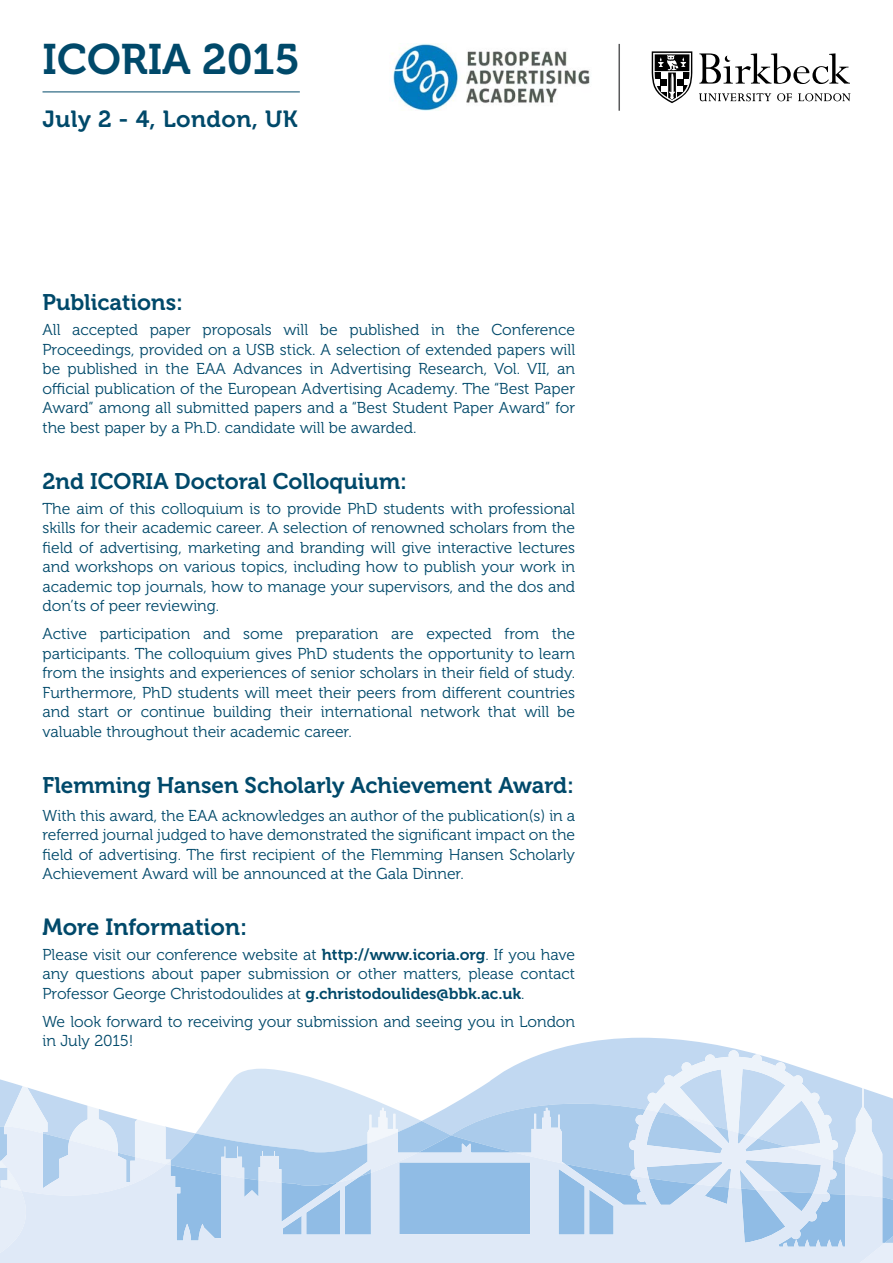
<style>
.page{position:relative;width:893px;height:1263px;background:#fff}
.page>*{position:absolute;margin:0;border:0;box-sizing:border-box;transform-origin:0 0}
.t1{font:42.6px "Museo 700";letter-spacing:-.005em;color:#00496a}
.t2{font:23.25px "Museo 700";letter-spacing:.02em;color:#00496a}
.t3{font:23.25px "Museo 700";color:#00496a}
.t4{font:22.5px "Museo 700";color:#00496a}
.t5{font:15.75px/19.5px "Museo 300";color:#00496a;text-align:justify}
.s1{font-family:"Museo 700"}
</style>
<div class="page">
<svg style="left:554px;top:1038px;width:339px;height:65px"></svg>
<svg style="left:885px;top:1243px;width:8px;height:20px"></svg>
<svg style="left:845px;top:1086px;width:37px;height:57px;background:#d0e1f4"></svg>
<svg style="left:0;top:1050px;width:838px;height:93px"></svg>
<svg style="left:0;top:1108px;width:398px;height:24px;fill:#d4e4f5"></svg>
<svg style="left:0;top:1132px;width:461px;height:11px;background:#cde0f3"></svg>
<svg style="left:0;top:1143px;width:885px;height:120px;background:#c7dbf1"></svg>
<hr style="left:43px;top:92px;width:257px;height:1px;background:#00496a">
<img style="left:392px;top:44px;width:198px;height:67px">
<svg style="left:699px;top:93px;width:72px;height:8px"></svg>
<svg style="left:777px;top:93px;width:15px;height:8px"></svg>
<svg style="left:798px;top:93px;width:52px;height:8px"></svg>
<svg style="left:699px;top:53px;width:151px;height:31px"></svg>
<svg style="left:652px;top:51px;width:40px;height:52px"></svg>
<hr style="left:618px;top:44px;width:2px;height:67px;background:#58595b">
<h1 class="t1" style="left:43px;top:36px;width:259px">ICORIA 2015</h1>
<h2 class="t2" style="left:43px;top:106px;width:256px">July 2 - 4, London, UK</h2>
<h3 class="t4" style="left:43px;top:290px;width:142px">Publications:</h3>
<p class="t5" style="left:43px;top:320px;width:534px">All accepted paper proposals will be published in the Conference Proceedings, provided on a USB stick. A selection of extended papers will be published in the EAA Advances in Advertising Research, Vol. VII, an official publication of the European Advertising Academy. The “Best Paper Award” among all submitted papers and a “Best Student Paper Award” for the best paper by a Ph.D. candidate will be awarded.</p>
<h3 class="t4" style="left:43px;top:468px;width:366px">2nd ICORIA Doctoral Colloquium:</h3>
<p class="t5" style="left:43px;top:499px;width:534px">The aim of this colloquium is to provide PhD students with professional skills for their academic career. A selection of renowned scholars from the field of advertising, marketing and branding will give interactive lectures and workshops on various topics, including how to publish your work in academic top journals, how to manage your supervisors, and the dos and don’ts of peer reviewing.</p>
<p class="t5" style="left:43px;top:624px;width:534px">Active participation and some preparation are expected from the participants. The colloquium gives PhD students the opportunity to learn from the insights and experiences of senior scholars in their field of study.<br>Furthermore, PhD students will meet their peers from different countries and start or continue building their international network that will be valuable throughout their academic career.</p>
<h3 class="t4" style="left:43px;top:772px;width:533px">Flemming Hansen Scholarly Achievement Award:</h3>
<p class="t5" style="left:43px;top:806px;width:534px">With this award, the EAA acknowledges an author of the publication(s) in a referred journal judged to have demonstrated the significant impact on the field of advertising. The first recipient of the Flemming Hansen Scholarly Achievement Award will be announced at the Gala Dinner.</p>
<h2 class="t3" style="left:43px;top:914px;width:206px">More Information:</h2>
<p class="t5" style="left:43px;top:945px;width:534px">Please visit our conference website at <span class="s1">http://www.icoria.org</span>. If you have any questions about paper submission or other matters, please contact Professor George Christodoulides at <span class="s1">g.christodoulides@bbk.ac.uk</span>.</p>
<p class="t5" style="left:43px;top:1012px;width:534px">We look forward to receiving your submission and seeing you in London in July 2015!</p>
</div>
